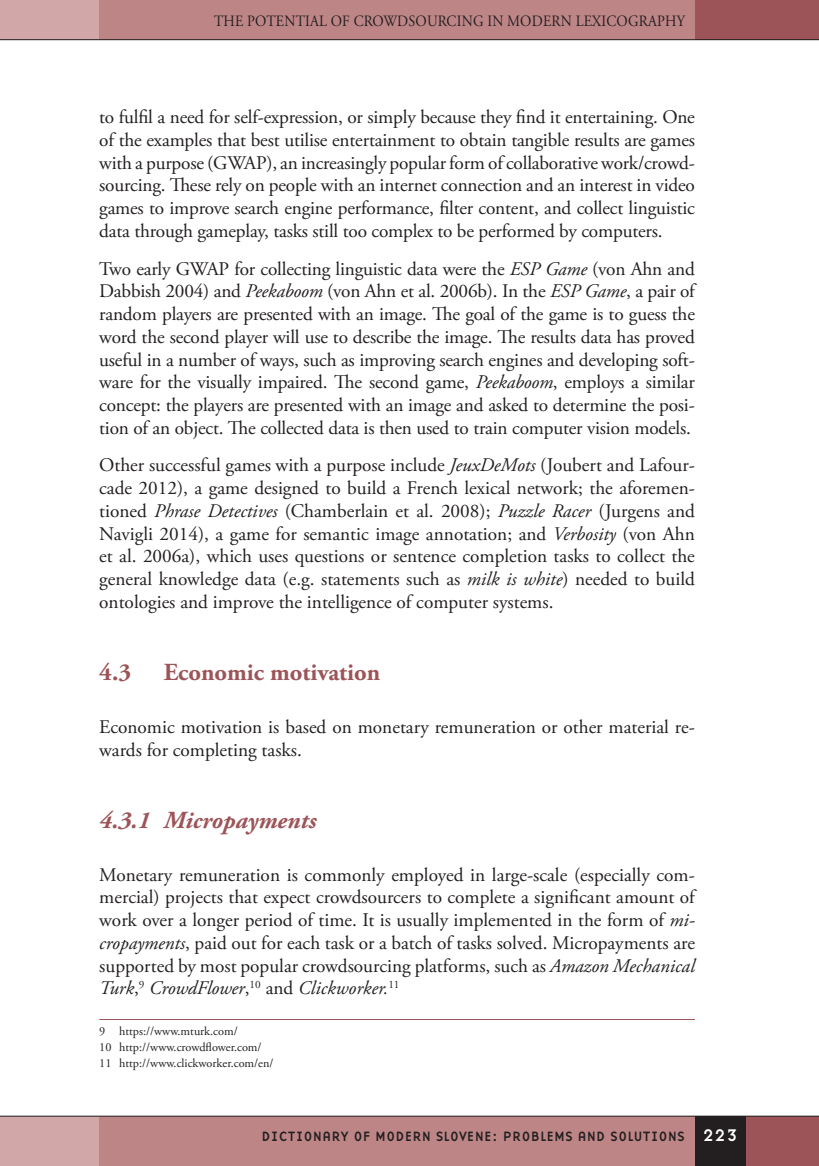
<style>
.page{position:relative;width:819px;height:1166px;background:#fff}
.page>*{position:absolute;margin:0;border:0;box-sizing:border-box;transform-origin:0 0}
.R_Naslov_-_Druga_rav{font:700 24.5px "Adobe Garamond Pro";color:#9d5458}
.R_Naslov_-_Tretja_ra{font:italic 700 24.5px "Adobe Garamond Pro";color:#9d5458}
.t1{font:19.25px/22.8px "Adobe Garamond Pro";letter-spacing:-.01em;color:#231f20;text-align:justify}
.t2{font:15.75px "Adobe Garamond Pro";letter-spacing:.015em;color:#231f20;scale:.9 1}
.t3{font:14px "Base Nine";color:#231f20}
.opombe{font:12.25px "Adobe Garamond Pro";color:#231f20}
.s1{font-style:italic}
.s2{font-size:17.5px;color:#fff}
</style>
<div class="page">
<div style="left:99px;top:0;width:596px;height:40px;background:#be8587"></div>
<div style="left:74px;top:1116px;width:620px;height:50px;background:#be8587"></div>
<div style="left:0;top:1116px;width:99px;height:50px;background:#d2a7a8"></div>
<div style="left:0;top:0;width:99px;height:40px;background:#d2a7a8"></div>
<div style="left:745px;top:1116px;width:74px;height:50px;background:#9d5458"></div>
<div style="left:694px;top:1116px;width:51px;height:50px;background:#231f20"></div>
<div style="left:694px;top:0;width:125px;height:40px;background:#9d5458"></div>
<hr style="left:0;top:39px;width:819px;height:1px;background:#231f20">
<hr style="left:0;top:1116px;width:819px;height:1px;background:#231f20">
<hr style="left:99px;top:1019px;width:595px;height:1px;background:#9d5458">
<p class="t2" style="left:214px;top:11px;width:524px">THE POTENTIAL OF CROWDSOURCING IN MODERN LEXICOGRAPHY</p>
<p class="t1" style="left:99px;top:106px;width:597px">to fulfil a need for self-expression, or simply because they find it entertaining. One of the examples that best utilise entertainment to obtain tangible results are games with a purpose (GWAP), an increasingly popular form of collaborative work/crowd&shy;sourcing. These rely on people with an internet connection and an interest in video games to improve search engine performance, filter content, and collect linguistic data through gameplay, tasks still too complex to be performed by computers.</p>
<p class="t1" style="left:99px;top:258px;width:597px">Two early GWAP for collecting linguistic data were the <span class="s1">ESP Game</span> (von Ahn and Dabbish 2004) and <span class="s1">Peekaboom</span> (von Ahn et al. 2006b). In the <span class="s1">ESP Game</span>, a pair of random players are presented with an image. The goal of the game is to guess the word the second player will use to describe the image. The results data has proved useful in a number of ways, such as improving search engines and developing soft&shy;ware for the visually impaired. The second game, <span class="s1">Peekaboom</span>, employs a similar concept: the players are presented with an image and asked to determine the posi&shy;tion of an object. The collected data is then used to train computer vision models.</p>
<p class="t1" style="left:99px;top:455px;width:597px">Other successful games with a purpose include <span class="s1">JeuxDeMots</span> (Joubert and Lafour&shy;cade 2012), a game designed to build a French lexical network; the aforemen&shy;tioned <span class="s1">Phrase Detectives</span> (Chamberlain et al. 2008); <span class="s1">Puzzle Racer</span> (Jurgens and Navigli 2014), a game for semantic image annotation; and <span class="s1">Verbosity</span> (von Ahn et al. 2006a), which uses questions or sentence completion tasks to collect the general knowledge data (e.g. statements such as <span class="s1">milk is white</span>) needed to build ontologies and improve the intelligence of computer systems.</p>
<p class="R_Naslov_-_Druga_rav" style="left:99px;top:658px;width:33px">4.3</p>
<p class="R_Naslov_-_Druga_rav" style="left:164px;top:658px;width:218px">Economic motivation</p>
<p class="t1" style="left:99px;top:716px;width:597px">Economic motivation is based on monetary remuneration or other material re&shy;wards for completing tasks.</p>
<p class="R_Naslov_-_Tretja_ra" style="left:99px;top:806px;width:218px">4.3.1 Micropayments</p>
<p class="t1" style="left:99px;top:864px;width:597px">Monetary remuneration is commonly employed in large-scale (especially com&shy;mercial) projects that expect crowdsourcers to complete a significant amount of work over a longer period of time. It is usually implemented in the form of <span class="s1">mi&shy;cropayments</span>, paid out for each task or a batch of tasks solved. Micropayments are supported by most popular crowdsourcing platforms, such as <span class="s1">Amazon Mechanical Turk</span>,<sup>9</sup> <span class="s1">CrowdFlower</span>,<sup>10</sup> and <span class="s1">Clickworker.</span><sup>11</sup></p>
<p class="opombe" style="left:99px;top:1024px;width:140px">9 https://www.mturk.com/</p>
<p class="opombe" style="left:99px;top:1040px;width:164px">10 http://www.crowdflower.com/</p>
<p class="opombe" style="left:99px;top:1055px;width:176px">11 http://www.clickworker.com/en/</p>
<p class="t3" style="left:261px;top:1126px;width:477px">DICTIONARY OF MODERN SLOVENE: PROBLEMS AND SOLUTIONS <span class="s2">223</span></p>
</div>
